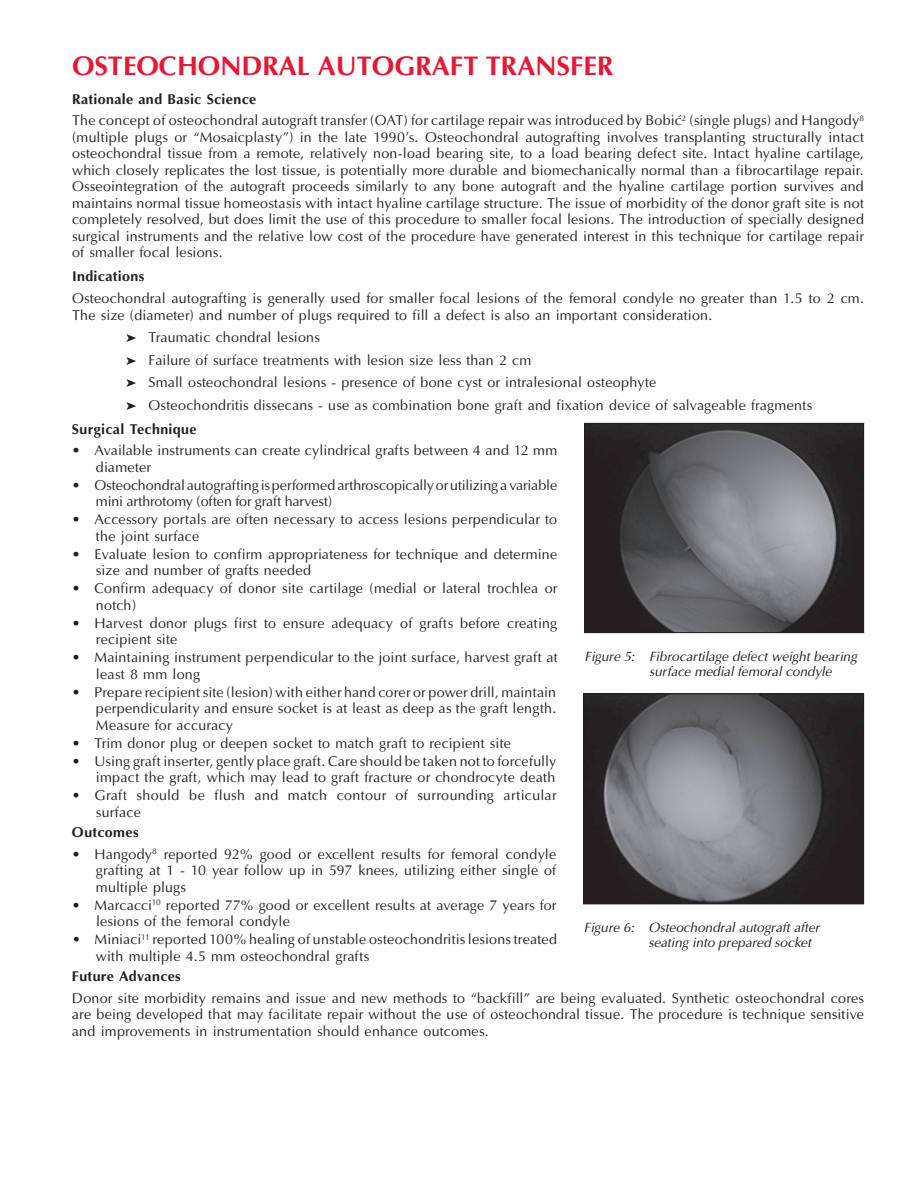
<style>
.page{position:relative;width:918px;height:1188px;background:#fff}
.page>*{position:absolute;margin:0;border:0;box-sizing:border-box;transform-origin:0 0}
.t1{font:700 27px "Ottawa";color:#e51836}
.t2{font:14.25px/16.5px "Ottawa";letter-spacing:.02em;color:#231f20}
.t3{font:14.25px/16.5px "Ottawa";letter-spacing:-.005em;color:#231f20}
.t4{font:700 14.25px "Ottawa";letter-spacing:.025em;color:#231f20}
.t5{font:italic 13.5px/15px "Ottawa";letter-spacing:-.005em;color:#231f20}
.s1{font-weight:700}
</style>
<div class="page">
<img style="left:586px;top:425px;width:276px;height:206px">
<div style="left:584px;top:423px;width:280px;height:210px;border:1px solid #231f20"></div>
<img style="left:585px;top:696px;width:277px;height:206px">
<div style="left:583px;top:694px;width:281px;height:210px;border:1px solid #231f20"></div>
<h1 class="t1" style="left:72px;top:55px;width:543px">OSTEOCHONDRAL AUTOGRAFT TRANSFER</h1>
<p class="t2" style="left:72px;top:89px;width:794px;line-height:21.8px"><span class="s1">Rationale and Basic Science<br></span>The concept of osteochondral autograft transfer (OAT) for cartilage repair was introduced by Bobic´<sup>2</sup> (single plugs) and Hangody<sup>8</sup></p>
<p class="t2" style="left:72px;top:130px;width:794px;text-align:justify">(multiple plugs or “Mosaicplasty”) in the late 1990’s. Osteochondral autografting involves transplanting structurally intact osteochondral tissue from a remote, relatively non-load bearing site, to a load bearing defect site. Intact hyaline cartilage, which closely replicates the lost tissue, is potentially more durable and biomechanically normal than a fibrocartilage repair.<br>Osseointegration of the autograft proceeds similarly to any bone autograft and the hyaline cartilage portion survives and maintains normal tissue homeostasis with intact hyaline cartilage structure. The issue of morbidity of the donor graft site is not completely resolved, but does limit the use of this procedure to smaller focal lesions. The introduction of specially designed surgical instruments and the relative low cost of the procedure have generated interest in this technique for cartilage repair of smaller focal lesions.</p>
<p class="t4" style="left:72px;top:271px;width:74px">Indications</p>
<p class="t2" style="left:72px;top:292px;width:793px">Osteochondral autografting is generally used for smaller focal lesions of the femoral condyle no greater than 1.5 to 2 cm.<br>The size (diameter) and number of plugs required to fill a defect is also an important consideration.</p>
<p class="t2" style="left:126px;top:328px;width:688px;line-height:22.5px">➤ Traumatic chondral lesions<br>➤ Failure of surface treatments with lesion size less than 2 cm<br>➤ Small osteochondral lesions - presence of bone cyst or intralesional osteophyte<br>➤ Osteochondritis dissecans - use as combination bone graft and fixation device of salvageable fragments</p>
<p class="t4" style="left:72px;top:423px;width:126px">Surgical Technique</p>
<p class="t2" style="left:96px;top:444px;width:463px;text-indent:-24px">• Available instruments can create cylindrical grafts between 4 and 12 mm diameter</p>
<p class="t3" style="left:96px;top:478px;width:463px;text-indent:-24px">• Osteochondral autografting is performed arthroscopically or utilizing a variable mini arthrotomy (often for graft harvest)</p>
<p class="t2" style="left:96px;top:513px;width:463px;text-indent:-24px">• Accessory portals are often necessary to access lesions perpendicular to the joint surface</p>
<p class="t2" style="left:96px;top:547px;width:463px;text-indent:-24px">• Evaluate lesion to confirm appropriateness for technique and determine size and number of grafts needed</p>
<p class="t2" style="left:96px;top:582px;width:463px;text-indent:-24px">• Confirm adequacy of donor site cartilage (medial or lateral trochlea or notch)</p>
<p class="t2" style="left:96px;top:616px;width:463px;text-indent:-24px">• Harvest donor plugs first to ensure adequacy of grafts before creating recipient site</p>
<p class="t2" style="left:96px;top:651px;width:463px;text-indent:-24px">• Maintaining instrument perpendicular to the joint surface, harvest graft at least 8 mm long</p>
<p class="t2" style="left:96px;top:685px;width:462px;text-align:justify;text-indent:-24px">• Prepare recipient site (lesion) with either hand corer or power drill, maintain perpendicularity and ensure socket is at least as deep as the graft length.<br>Measure for accuracy</p>
<p class="t2" style="left:72px;top:736px;width:440px">• Trim donor plug or deepen socket to match graft to recipient site</p>
<p class="t2" style="left:72px;top:754px;width:486px;text-align:right">• Using graft inserter, gently place graft. Care should be taken not to forcefully impact the graft, which may lead to graft fracture or chondrocyte death</p>
<p class="t2" style="left:96px;top:789px;width:462px;text-indent:-24px">• Graft should be flush and match contour of surrounding articular surface</p>
<p class="t4" style="left:72px;top:826px;width:68px">Outcomes</p>
<p class="t2" style="left:96px;top:847px;width:462px;text-align:justify;text-indent:-24px">• Hangody<sup>8</sup> reported 92% good or excellent results for femoral condyle grafting at 1 - 10 year follow up in 597 knees, utilizing either single of multiple plugs</p>
<p class="t2" style="left:96px;top:898px;width:462px;text-indent:-24px">• Marcacci<sup>10</sup> reported 77% good or excellent results at average 7 years for lesions of the femoral condyle</p>
<p class="t2" style="left:96px;top:933px;width:463px;text-indent:-24px">• Miniaci<sup>11</sup> reported 100% healing of unstable osteochondritis lesions treated with multiple 4.5 mm osteochondral grafts</p>
<p class="t4" style="left:72px;top:970px;width:110px">Future Advances</p>
<p class="t2" style="left:72px;top:991px;width:794px;text-align:justify">Donor site morbidity remains and issue and new methods to “backfill” are being evaluated. Synthetic osteochondral cores are being developed that may facilitate repair without the use of osteochondral tissue. The procedure is technique sensitive and improvements in instrumentation should enhance outcomes.</p>
<p class="t5" style="left:649px;top:650px;width:210px;text-indent:-65px">Figure 5: Fibrocartilage defect weight bearing surface medial femoral condyle</p>
<p class="t5" style="left:648px;top:922px;width:173px;text-indent:-65px">Figure 6: Osteochondral autograft after seating into prepared socket</p>
</div>
